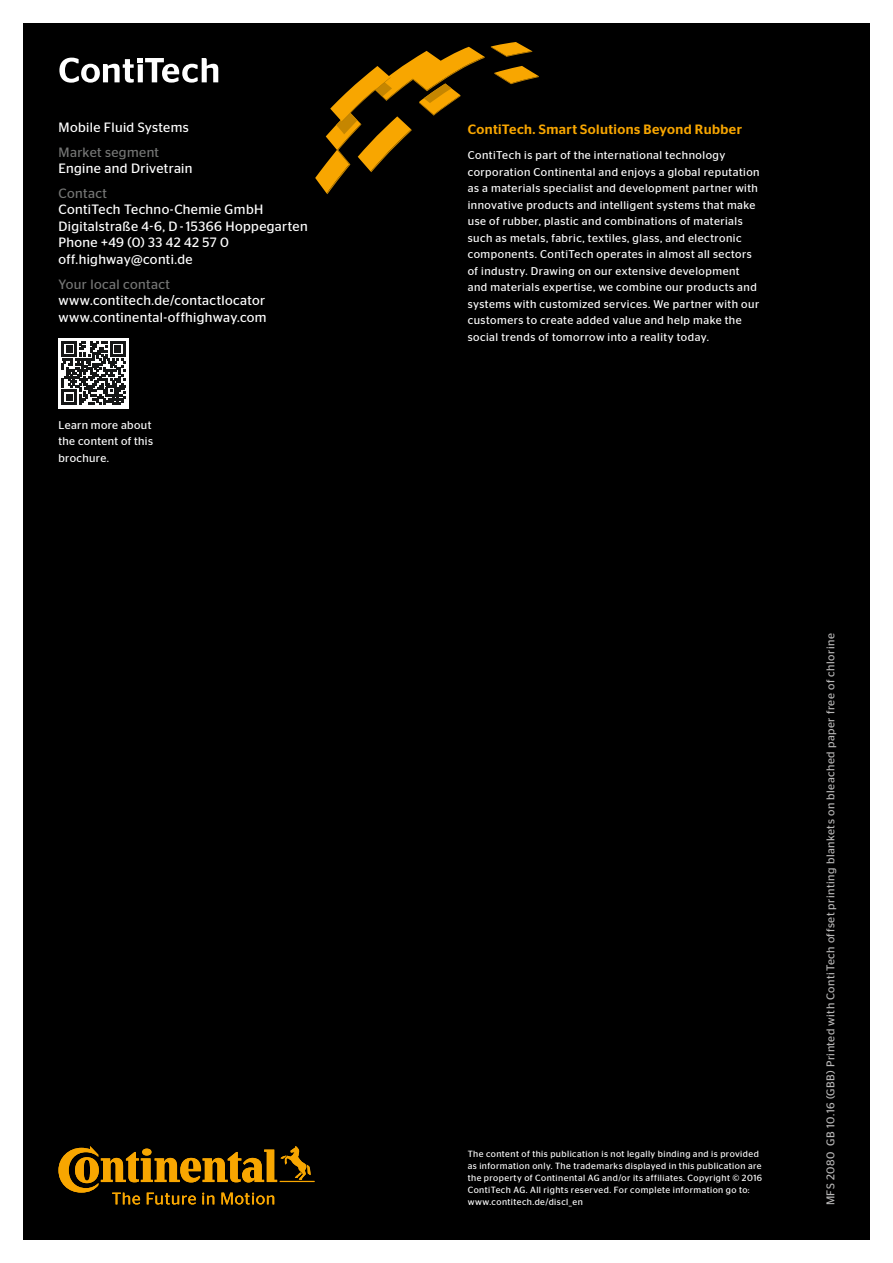
<style>
.page{position:relative;width:893px;height:1263px;background:#fff}
.page>*{position:absolute;margin:0;border:0;box-sizing:border-box;transform-origin:0 0}
.t1{font:13.5px/16.5px "Continental Stag Sans";letter-spacing:.025em;color:#fff}
.t2{font:500 13.5px "Continental Stag Sans";letter-spacing:.03em;color:#f8a600}
.t3{font:13.5px "Continental Stag Sans";letter-spacing:.03em;color:#757675}
.t4{font:11.25px/16.5px "Continental Stag Sans";letter-spacing:.04em;color:#fff}
.t5{font:11.25px "Continental Stag Sans";letter-spacing:.04em;color:#b8b7b7}
.t6{font:9px/12px "Continental Stag Sans";letter-spacing:.05em;color:#fff}
</style>
<div class="page">
<div style="left:23px;top:23px;width:847px;height:1216px;background:#000"></div>
<div style="left:58px;top:338px;width:71px;height:70px;background:#fff"></div>
<svg style="left:62px;top:341px;width:63px;height:64px"></svg>
<svg style="left:491px;top:42px;width:41px;height:15px"></svg>
<svg style="left:494px;top:66px;width:45px;height:18px"></svg>
<svg style="left:315px;top:47px;width:170px;height:147px"></svg>
<svg style="left:59px;top:58px;width:159px;height:25px"></svg>
<svg style="left:58px;top:1146px;width:257px;height:58px"></svg>
<p class="t1" style="left:58px;top:119px;width:132px">Mobile Fluid Systems</p>
<p class="t3" style="left:58px;top:144px;width:102px">Market segment</p>
<p class="t1" style="left:58px;top:160px;width:136px">Engine and Drivetrain</p>
<p class="t3" style="left:58px;top:186px;width:50px">Contact</p>
<p class="t1" style="left:58px;top:201px;width:251px">ContiTech Techno-Chemie GmbH<br>Digitalstraße 4-6, D - 15366 Hoppegarten<br>Phone +49 (0) 33 42 42 57 0 off.highway@conti.de</p>
<p class="t3" style="left:58px;top:276px;width:113px">Your local contact</p>
<p class="t1" style="left:58px;top:292px;width:210px">www.contitech.de/contactlocator www.continental-offhighway.com</p>
<p class="t4" style="left:58px;top:416px;width:96px">Learn more about the content of this brochure.</p>
<p class="t2" style="left:468px;top:122px;width:276px">ContiTech. Smart Solutions Beyond Rubber</p>
<p class="t4" style="left:468px;top:147px;width:293px">ContiTech is part of the international technology corporation Continental and enjoys a global reputation as a materials specialist and development partner with innovative products and intelligent systems that make use of rubber, plastic and combinations of materials such as metals, fabric, textiles, glass, and electronic components. ContiTech operates in almost all sectors of industry. Drawing on our extensive development and materials expertise, we combine our products and systems with customized services. We partner with our customers to create added value and help make the social trends of tomorrow into a reality today.</p>
<p class="t6" style="left:468px;top:1147px;width:296px">The content of this publication is not legally binding and is provided as information only. The trademarks displayed in this publication are the property of Continental AG and/or its affiliates. Copyright © 2016<br>ContiTech AG. All rights reserved. For complete information go to: www.contitech.de/discl_en</p>
<p class="t5" style="left:824px;top:1205px;width:574px;rotate:-90deg">MFS 2080 GB 10.16 (GBB) Printed with ContiTech offset printing blankets on bleached paper free of chlorine</p>
</div>
